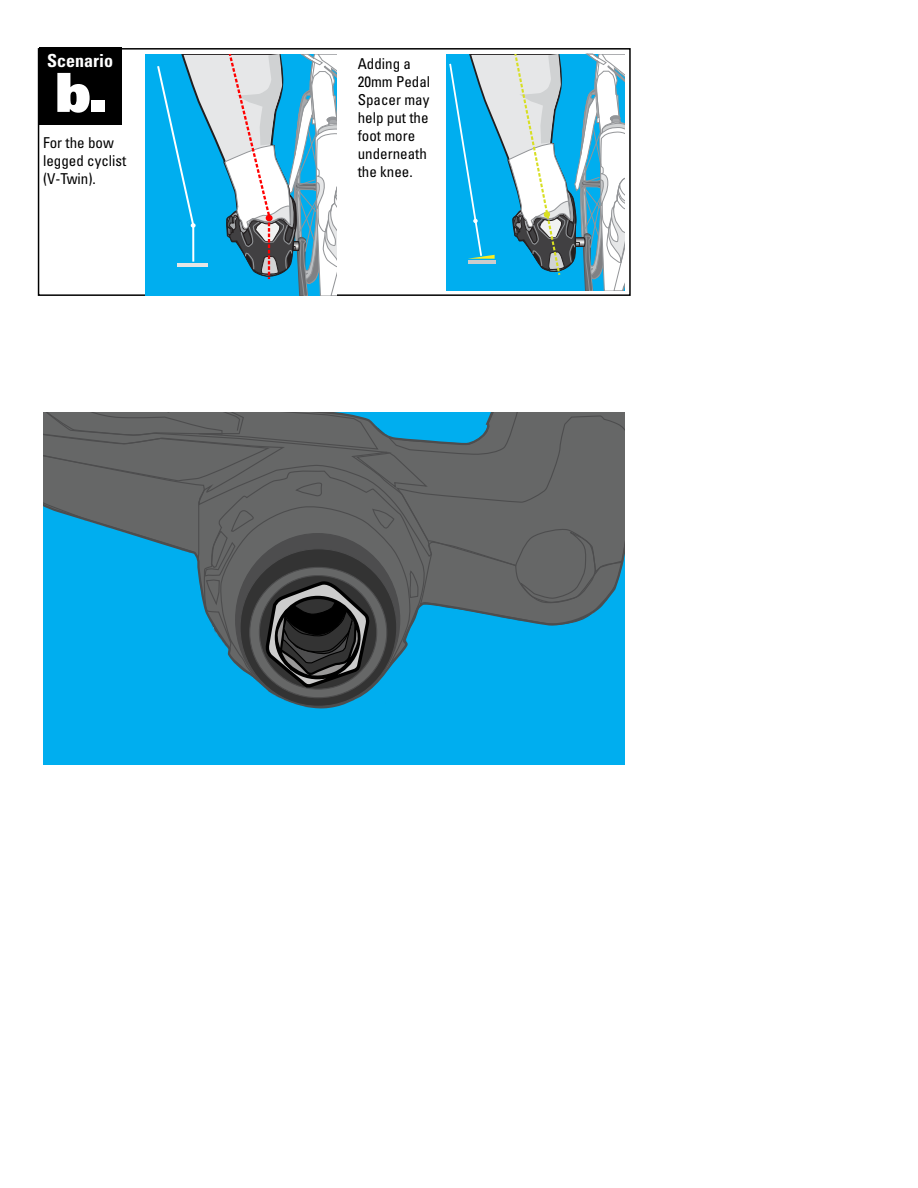
<style>
.page{position:relative;width:918px;height:1188px;background:#fff}
.page>*{position:absolute;margin:0;border:0;box-sizing:border-box;transform-origin:0 0}
.t1{font:54px "Univers LT Std X Black";color:#fff}
.t2{font:700 condensed 18px "Univers LT Std";color:#fff}
.t3{font:condensed 15px/18px "Univers LT Std";color:#000}
</style>
<div class="page">
<div style="left:38px;top:48px;width:593px;height:248px;border:2px solid #000"></div>
<div style="left:146px;top:54px;width:191px;height:242px;background:#00aeef"></div>
<svg style="left:157px;top:54px;width:180px;height:242px"></svg>
<hr style="left:178px;top:263px;width:30px;height:4px;background:#e6e6e6">
<svg style="left:448px;top:54px;width:177px;height:237px"></svg>
<div style="left:40px;top:48px;width:82px;height:77px;background:#000"></div>
<div style="left:43px;top:709px;width:582px;height:56px;background:#00aeef"></div>
<div style="left:43px;top:689px;width:582px;height:20px;background:#00aeef"></div>
<div style="left:240px;top:549px;width:157px;height:157px;background:#333;border-radius:50%"></div>
<div style="left:250px;top:567px;width:137px;height:131px;background:#666767;border-radius:50%"></div>
<svg style="left:43px;top:413px;width:582px;height:276px;background:#427589"></svg>
<p class="t2" style="left:47px;top:49px;width:68px">Scenario</p>
<p class="t3" style="left:358px;top:55px;width:74px">Adding a<br>20mm Pedal<br>Spacer may help put the foot more underneath the knee.</p>
<h1 class="t1" style="left:55px;top:57px;width:54px">b.</h1>
<p class="t3" style="left:43px;top:133px;width:85px">For the bow legged cyclist (V-Twin).</p>
</div>
